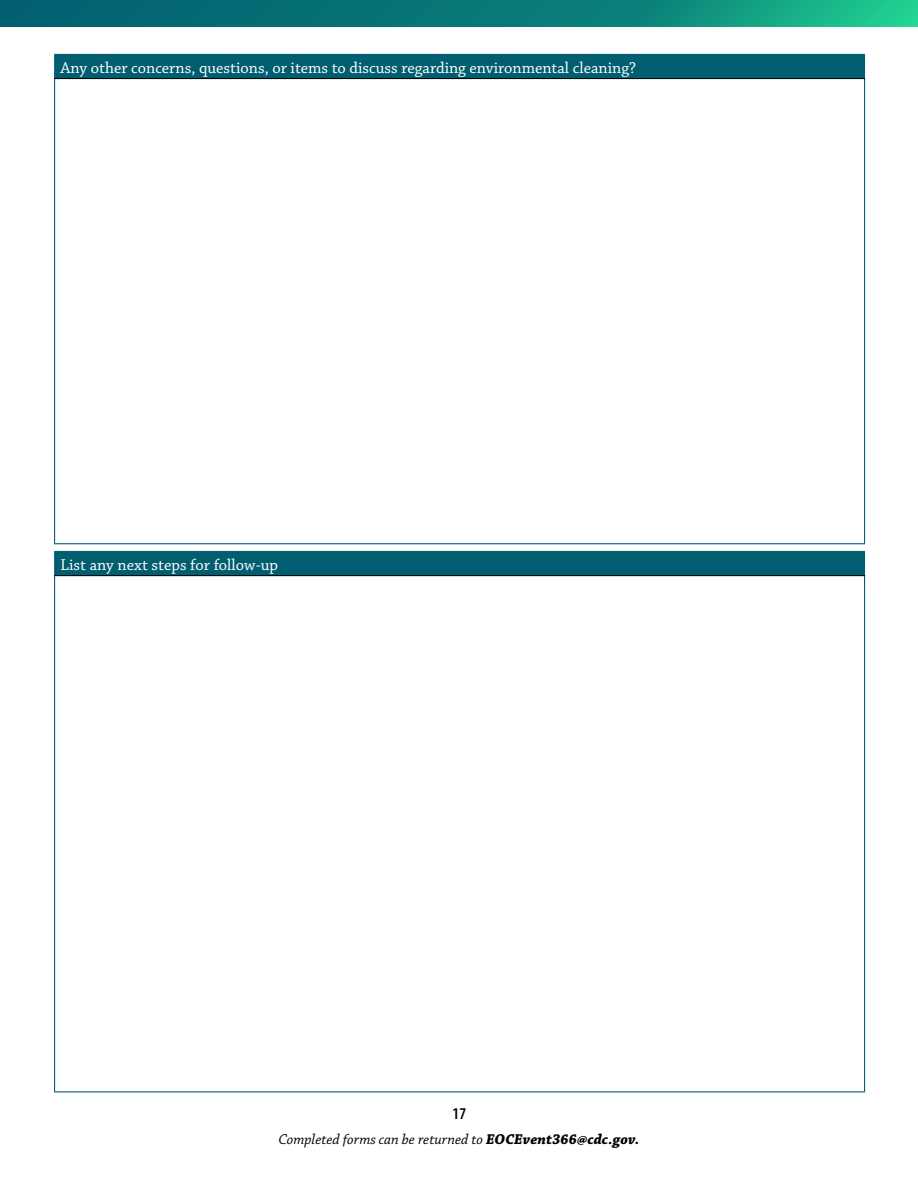
<style>
.page{position:relative;width:918px;height:1188px;background:#fff}
.page>*{position:absolute;margin:0;border:0;box-sizing:border-box;transform-origin:0 0}
.t1{font:16.5px "Chaparral Pro";color:#fff}
.t2{font:600 condensed 16.5px "Myriad Pro";color:#000}
.t3{font:italic 15px "Chaparral Pro";color:#000}
.s1{font-weight:700}
</style>
<div class="page">
<svg style="left:0;top:0;width:918px;height:27px;background:#0a807a"></svg>
<div style="left:55px;top:54px;width:810px;height:25px;background:#005e70"></div>
<hr style="left:54px;top:79px;width:1px;height:464px;background:#036071">
<hr style="left:864px;top:79px;width:1px;height:464px;background:#036071">
<hr style="left:54px;top:54px;width:811px;height:1px;background:#036071">
<svg style="left:54px;top:55px;width:1px;height:23px"></svg>
<hr style="left:54px;top:78px;width:811px;height:1px;background:#000">
<hr style="left:54px;top:543px;width:811px;height:1px;background:#036071">
<div style="left:55px;top:551px;width:810px;height:25px;background:#005e70"></div>
<hr style="left:54px;top:576px;width:1px;height:515px;background:#036071">
<hr style="left:864px;top:576px;width:1px;height:515px;background:#036071">
<hr style="left:54px;top:1091px;width:811px;height:1px;background:#036071">
<hr style="left:54px;top:551px;width:811px;height:1px;background:#036071">
<svg style="left:54px;top:552px;width:1px;height:23px"></svg>
<hr style="left:54px;top:575px;width:811px;height:1px;background:#000">
<p class="t1" style="left:61px;top:58px;width:577px">Any other concerns, questions, or items to discuss regarding environmental cleaning?</p>
<p class="t1" style="left:61px;top:555px;width:219px">List any next steps for follow-up</p>
<p class="t2" style="left:453px;top:1103px;width:15px">17</p>
<p class="t3" style="left:278px;top:1131px;width:363px">Completed forms can be returned to <span class="s1">EOCEvent366@cdc.gov.</span></p>
</div>
